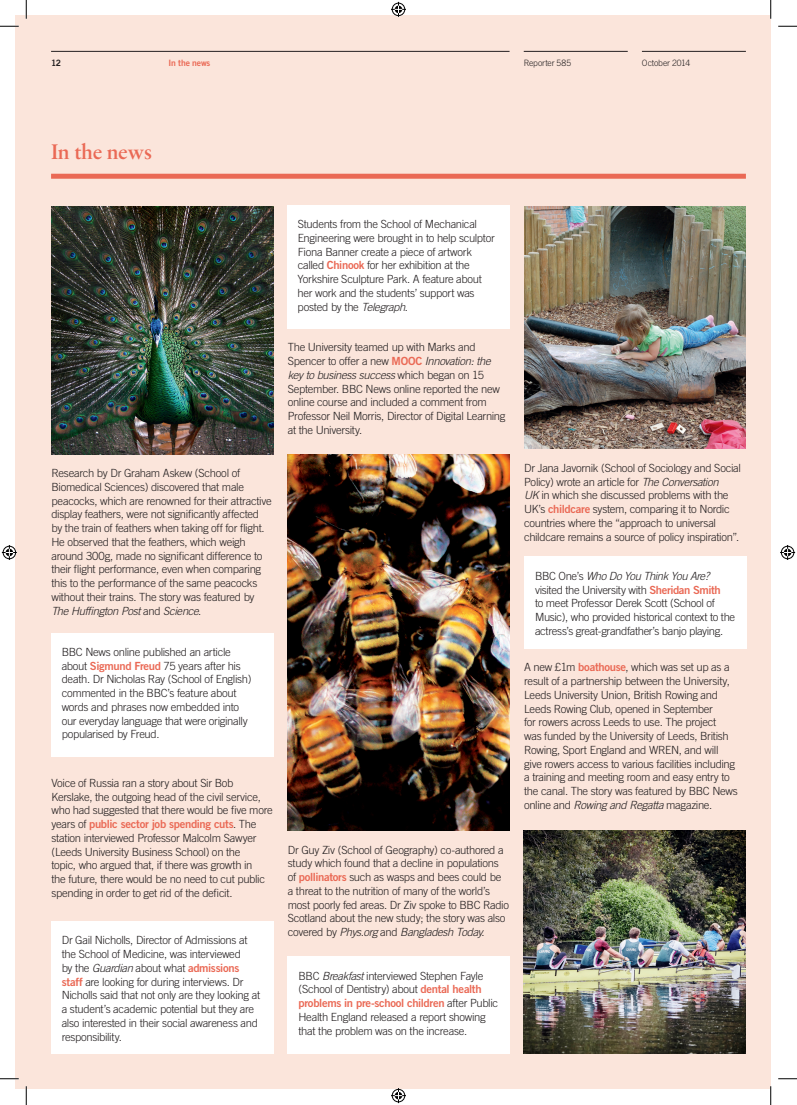
<style>
.page{position:relative;width:797px;height:1105px;background:#fff}
.page>*{position:absolute;margin:0;border:0;box-sizing:border-box;transform-origin:0 0}
.t1{font:22.5px "Sabon Semi Bold PL";letter-spacing:-.02em;color:#ea6955}
.t2{font:300 11.25px/13.8px "Trade Gothic";letter-spacing:-.025em;color:#231f20}
.t3{font:11.25px "Trade Gothic Bold Two";letter-spacing:-.03em;color:#ea6955}
.t4{font:300 8.75px "Trade Gothic";letter-spacing:-.01em;color:#231f20}
.t5{font:8.75px "Trade Gothic Bold Two";letter-spacing:-.015em;color:#ea6955}
.t6{font:8.75px "Trade Gothic Bold Two";color:#231f20}
.s1{font-style:italic}
.s2{font-family:"Trade Gothic Bold Two";font-weight:400;color:#ea6955}
.s3{font-family:"Trade Gothic";font-weight:300;color:#231f20}
</style>
<div class="page">
<div style="left:16px;top:16px;width:754px;height:1073px;background:#fbe5db"></div>
<hr style="left:51px;top:51px;width:458px;height:1px;background:#231f20">
<div style="left:51px;top:174px;width:695px;height:5px;background:#ea6955"></div>
<hr style="left:523px;top:51px;width:104px;height:1px;background:#231f20">
<hr style="left:642px;top:51px;width:104px;height:1px;background:#231f20">
<img style="left:52px;top:206px;width:221px;height:248px">
<img style="left:524px;top:207px;width:221px;height:242px">
<img style="left:288px;top:454px;width:221px;height:376px">
<img style="left:523px;top:830px;width:222px;height:224px">
<div style="left:51px;top:921px;width:222px;height:133px;background:#fff"></div>
<div style="left:288px;top:956px;width:222px;height:98px;background:#fff"></div>
<div style="left:524px;top:557px;width:222px;height:92px;background:#fff"></div>
<div style="left:287px;top:205px;width:222px;height:123px;background:#fff"></div>
<div style="left:51px;top:633px;width:222px;height:123px;background:#fff"></div>
<svg style="left:0;top:25px;width:19px;height:2px"></svg>
<svg style="left:778px;top:25px;width:19px;height:2px"></svg>
<svg style="left:0;top:1078px;width:19px;height:1px"></svg>
<svg style="left:778px;top:1078px;width:19px;height:1px"></svg>
<svg style="left:25px;top:0;width:2px;height:19px"></svg>
<svg style="left:25px;top:1086px;width:2px;height:19px"></svg>
<svg style="left:770px;top:0;width:1px;height:19px"></svg>
<svg style="left:770px;top:1086px;width:1px;height:19px"></svg>
<svg style="left:391px;top:2px;width:15px;height:15px"></svg>
<svg style="left:391px;top:1088px;width:15px;height:15px"></svg>
<svg style="left:2px;top:545px;width:15px;height:15px"></svg>
<svg style="left:780px;top:545px;width:15px;height:15px"></svg>
<p class="t6" style="left:51px;top:57px;width:12px">12</p>
<p class="t5" style="left:169px;top:57px;width:43px">In the news</p>
<p class="t4" style="left:523px;top:58px;width:49px">Reporter 585</p>
<p class="t4" style="left:642px;top:58px;width:50px">October 2014</p>
<h1 class="t1" style="left:51px;top:138px;width:103px">In the news</h1>
<p class="t2" style="left:51px;top:466px;width:222px">Research by Dr Graham Askew (School of Biomedical Sciences) discovered that male peacocks, which are renowned for their attractive display feathers, were not significantly affected by the train of feathers when taking off for flight.<br>He observed that the feathers, which weigh around 300g, made no significant difference to their flight performance, even when comparing this to the performance of the same peacocks without their trains. The story was featured by <span class="s1">The Huffington Post</span> and <span class="s1">Science</span>.</p>
<p class="t2" style="left:62px;top:645px;width:191px">BBC News online published an article about <span class="s2">Sigmund Freud</span> 75 years after his death. Dr Nicholas Ray (School of English) commented in the BBC’s feature about words and phrases now embedded into our everyday language that were originally popularised by Freud.</p>
<p class="t2" style="left:51px;top:776px;width:223px">Voice of Russia ran a story about Sir Bob<br>Kerslake, the outgoing head of the civil service, who had suggested that there would be five more</p>
<p class="t3" style="left:51px;top:817px;width:206px"><span class="s3">years of</span> public sector job spending cuts<span class="s3">. The</span></p>
<p class="t2" style="left:51px;top:831px;width:215px">station interviewed Professor Malcolm Sawyer (Leeds University Business School) on the topic, who argued that, if there was growth in the future, there would be no need to cut public spending in order to get rid of the deficit.</p>
<p class="t2" style="left:62px;top:933px;width:200px">Dr Gail Nicholls, Director of Admissions at the School of Medicine, was interviewed<br>by the <span class="s1">Guardian</span> about what <span class="s2">admissions staff</span> are looking for during interviews. Dr Nicholls said that not only are they looking at a student’s academic potential but they are also interested in their social awareness and responsibility.</p>
<p class="t2" style="left:298px;top:217px;width:199px">Students from the School of Mechanical Engineering were brought in to help sculptor Fiona Banner create a piece of artwork called <span class="s2">Chinook</span> for her exhibition at the Yorkshire Sculpture Park. A feature about her work and the students’ support was posted by the <span class="s1">Telegraph</span>.</p>
<p class="t2" style="left:288px;top:340px;width:219px">The University teamed up with Marks and Spencer to offer a new <span class="s2">MOOC</span> <span class="s1">Innovation: the key to business success</span> which began on 15<br>September. BBC News online reported the new online course and included a comment from Professor Neil Morris, Director of Digital Learning at the University.</p>
<p class="t2" style="left:288px;top:842px;width:223px">Dr Guy Ziv (School of Geography) co-authored a study which found that a decline in populations of <span class="s2">pollinators</span> such as wasps and bees could be a threat to the nutrition of many of the world’s most poorly fed areas. Dr Ziv spoke to BBC Radio Scotland about the new study; the story was also covered by <span class="s1">Phys.org</span> and <span class="s1">Bangladesh Today</span>.</p>
<p class="t2" style="left:298px;top:968px;width:186px">BBC <span class="s1">Breakfast</span> interviewed Stephen Fayle (School of Dentistry) about <span class="s2">dental health</span></p>
<p class="t3" style="left:298px;top:996px;width:201px">problems in pre-school children <span class="s3">after Public</span></p>
<p class="t2" style="left:298px;top:1010px;width:189px">Health England released a report showing that the problem was on the increase.</p>
<p class="t2" style="left:524px;top:461px;width:218px">Dr Jana Javornik (School of Sociology and Social Policy) wrote an article for <span class="s1">The Conversation<br>UK</span> in which she discussed problems with the UK’s <span class="s2">childcare</span> system, comparing it to Nordic countries where the “approach to universal childcare remains a source of policy inspiration”.</p>
<p class="t2" style="left:535px;top:569px;width:202px">BBC One’s <span class="s1">Who Do You Think You Are? </span>visited the University with <span class="s2">Sheridan Smith<br></span>to meet Professor Derek Scott (School of Music), who provided historical context to the actress’s great-grandfather’s banjo playing.</p>
<p class="t2" style="left:524px;top:660px;width:215px">A new £1m <span class="s2">boathouse</span>, which was set up as a result of a partnership between the University, Leeds University Union, British Rowing and Leeds Rowing Club, opened in September<br>for rowers across Leeds to use. The project<br>was funded by the University of Leeds, British Rowing, Sport England and WREN, and will give rowers access to various facilities including a training and meeting room and easy entry to the canal. The story was featured by BBC News online and <span class="s1">Rowing and Regatta</span> magazine.</p>
</div>
